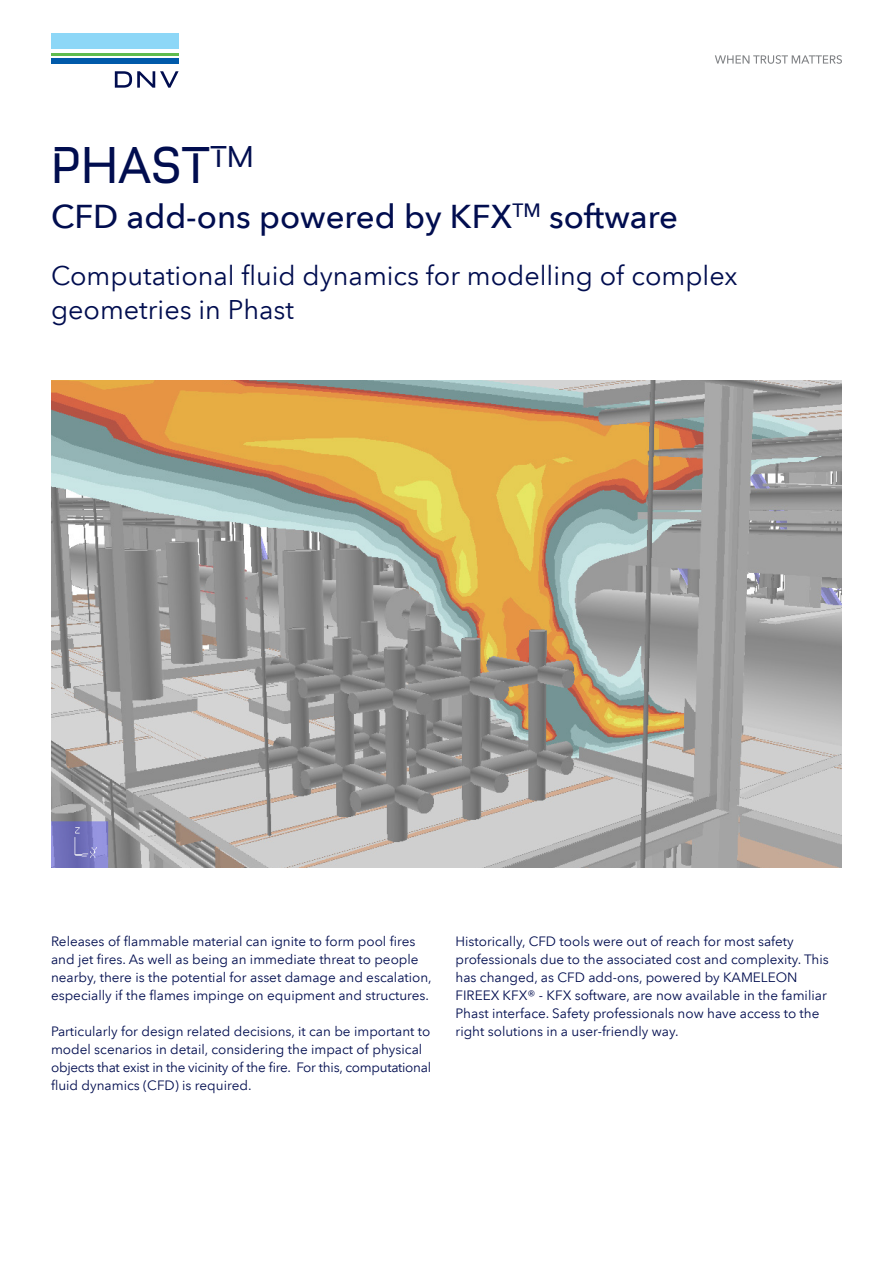
<style>
.page{position:relative;width:893px;height:1263px;background:#fff}
.page>*{position:absolute;margin:0;border:0;box-sizing:border-box;transform-origin:0 0}
.Title_32pt{font:48px "DNV Display";letter-spacing:.01em;color:#010d4f}
.Title_32pt-2{font:500 33px "Avenir Next LT Pro";color:#010d4f}
.Title_32pt-3{font:27px/34.5px "Avenir Next LT Pro";color:#010d4f}
.Bodycopy_9pt{font:13.5px/18px "Avenir Next LT Pro";color:#010d4f}
</style>
<div class="page">
<svg style="left:715px;top:55px;width:127px;height:9px"></svg>
<div style="left:51px;top:33px;width:128px;height:15px;background:#8dd7f7"></div>
<hr style="left:51px;top:53px;width:128px;height:3px;background:#5fbb4e">
<div style="left:51px;top:59px;width:128px;height:5px;background:#015aaa"></div>
<svg style="left:115px;top:71px;width:64px;height:17px"></svg>
<img style="left:51px;top:380px;width:791px;height:487px">
<p class="Title_32pt" style="left:51px;top:131px;width:204px">PHAST<sup>TM</sup></p>
<p class="Title_32pt-2" style="left:51px;top:196px;width:629px">CFD add-ons powered by KFX<sup>TM</sup> software</p>
<p class="Title_32pt-3" style="left:51px;top:258px;width:688px">Computational fluid dynamics for modelling of complex geometries in Phast</p>
<p class="Bodycopy_9pt" style="left:51px;top:932px;width:382px">Releases of flammable material can ignite to form pool fires and jet fires. As well as being an immediate threat to people nearby, there is the potential for asset damage and escalation, especially if the flames impinge on equipment and structures.</p>
<p class="Bodycopy_9pt" style="left:51px;top:1022px;width:382px">Particularly for design related decisions, it can be important to model scenarios in detail, considering the impact of physical objects that exist in the vicinity of the fire. For this, computational fluid dynamics (CFD) is required.</p>
<p class="Bodycopy_9pt" style="left:455px;top:932px;width:375px">Historically, CFD tools were out of reach for most safety professionals due to the associated cost and complexity. This has changed, as CFD add-ons, powered by KAMELEON FIREEX KFX® - KFX software, are now available in the familiar Phast interface. Safety professionals now have access to the right solutions in a user-friendly way.</p>
</div>
